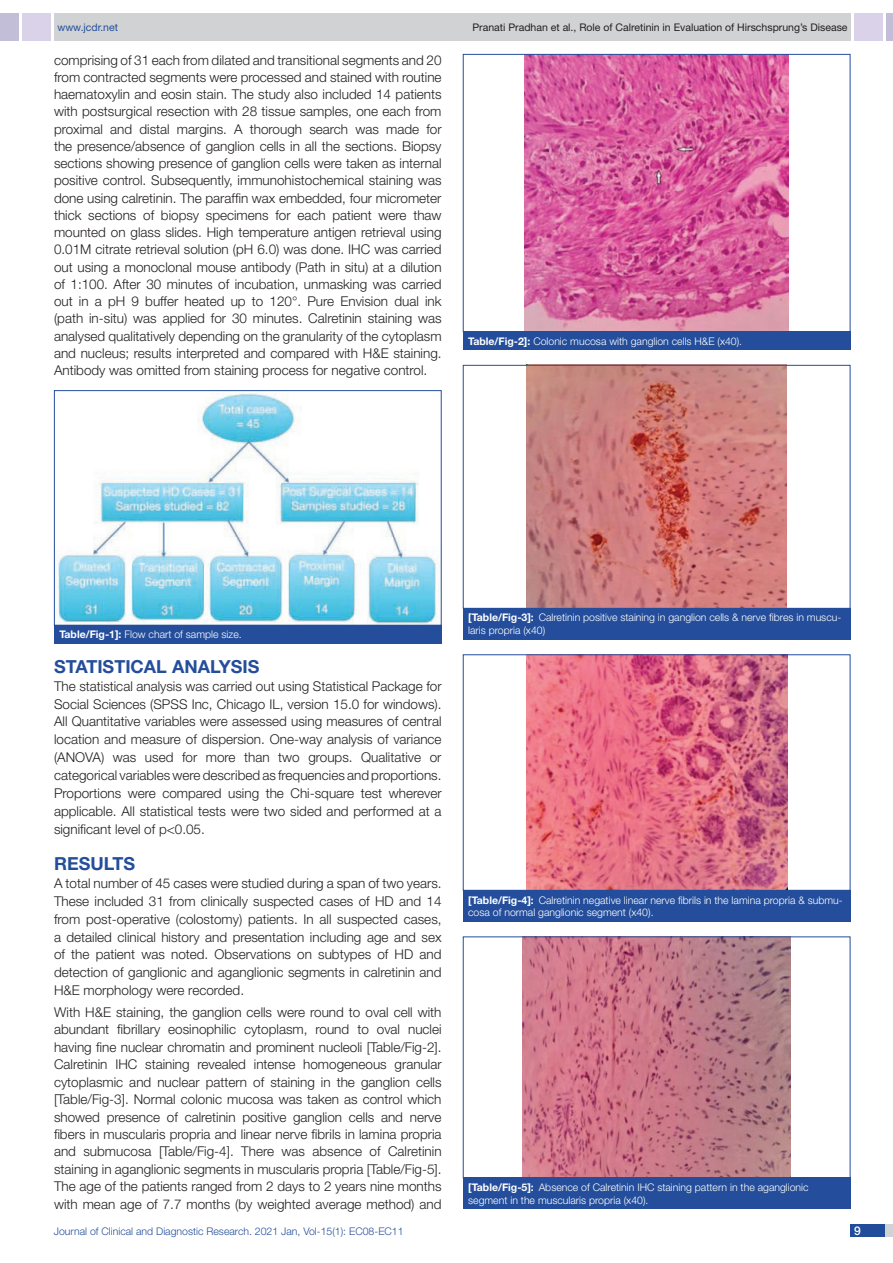
<style>
.page{position:relative;width:893px;height:1263px;background:#fff}
.page>*{position:absolute;margin:0;border:0;box-sizing:border-box;transform-origin:0 0}
.Heading{font:700 18px "Helvetica Neue";color:#244e9b}
.Body_text{font:300 13.5px/17.2px "Helvetica Neue";color:#231f20;text-align:justify}
.t1{font:500 12px "Helvetica Neue";color:#fff}
.TABLE_FIG{font:300 10.5px/12.6px "Helvetica Neue";color:#fff}
.t2{font:10.5px "Helvetica Neue";color:#231f20}
.t3{font:300 10.5px "Helvetica Neue";color:#244e9b}
.t4{font:10.5px "Helvetica Neue";color:#244e9b}
.s1{font-weight:700}
</style>
<div class="page">
<div style="left:54px;top:13px;width:796px;height:28px;background:#d1d2d4"></div>
<div style="left:0;top:13px;width:19px;height:28px;background:#c2bed7"></div>
<div style="left:22px;top:13px;width:29px;height:28px;background:#d9d2e8"></div>
<div style="left:886px;top:13px;width:7px;height:28px;background:#c2bed7"></div>
<div style="left:854px;top:13px;width:29px;height:28px;background:#d9d2e8"></div>
<div style="left:850px;top:1224px;width:43px;height:13px;background:#d1d2d4"></div>
<div style="left:850px;top:1224px;width:35px;height:13px;background:#214c99"></div>
<img style="left:56px;top:393px;width:383px;height:230px">
<div style="left:54px;top:390px;width:388px;height:235px;border:1px solid #244e9b"></div>
<div style="left:54px;top:625px;width:388px;height:19px;background:#244e9b"></div>
<img style="left:525px;top:56px;width:264px;height:274px">
<div style="left:463px;top:54px;width:387px;height:278px;border:1px solid #244e9b"></div>
<div style="left:463px;top:331px;width:387px;height:19px;background:#244e9b"></div>
<img style="left:526px;top:367px;width:261px;height:240px">
<div style="left:463px;top:365px;width:387px;height:244px;border:1px solid #244e9b"></div>
<div style="left:463px;top:608px;width:387px;height:31px;background:#244e9b"></div>
<img style="left:526px;top:656px;width:261px;height:233px">
<div style="left:463px;top:654px;width:387px;height:237px;border:1px solid #244e9b"></div>
<div style="left:463px;top:890px;width:387px;height:31px;background:#244e9b"></div>
<img style="left:523px;top:938px;width:268px;height:238px">
<div style="left:463px;top:936px;width:387px;height:242px;border:1px solid #244e9b"></div>
<div style="left:463px;top:1177px;width:387px;height:32px;background:#244e9b"></div>
<p class="t4" style="left:57px;top:21px;width:62px">www.jcdr.net</p>
<p class="t2" style="left:472px;top:21px;width:377px">Pranati Pradhan et al., Role of Calretinin in Evaluation of Hirschsprung’s Disease</p>
<p class="Body_text" style="left:54px;top:51px;width:389px">comprising of 31 each from dilated and transitional segments and 20 from contracted segments were processed and stained with routine haematoxylin and eosin stain. The study also included 14 patients with postsurgical resection with 28 tissue samples, one each from proximal and distal margins. A thorough search was made for the presence/absence of ganglion cells in all the sections. Biopsy sections showing presence of ganglion cells were taken as internal positive control. Subsequently, immunohistochemical staining was done using calretinin. The paraffin wax embedded, four micrometer thick sections of biopsy specimens for each patient were thaw mounted on glass slides. High temperature antigen retrieval using 0.01M citrate retrieval solution (pH 6.0) was done. IHC was carried out using a monoclonal mouse antibody (Path in situ) at a dilution of 1:100. After 30 minutes of incubation, unmasking was carried out in a pH 9 buffer heated up to 120°. Pure Envision dual ink (path in-situ) was applied for 30 minutes. Calretinin staining was analysed qualitatively depending on the granularity of the cytoplasm and nucleus; results interpreted and compared with H&amp;E staining.<br>Antibody was omitted from staining process for negative control.</p>
<p class="TABLE_FIG" style="left:468px;top:334px;width:276px"><span class="s1">Table/Fig-2]:</span> Colonic mucosa with ganglion cells H&amp;E (x40).</p>
<p class="TABLE_FIG" style="left:59px;top:628px;width:184px"><span class="s1">Table/Fig-1]:</span> Flow chart of sample size.</p>
<p class="Heading" style="left:54px;top:655px;width:23px">Statistical</p>
<p class="Heading" style="left:172px;top:655px;width:14px">anal</p>
<p class="Heading" style="left:219px;top:655px;width:23px">ysis</p>
<p class="Body_text" style="left:54px;top:676px;width:389px;line-height:18px">The statistical analysis was carried out using Statistical Package for Social Sciences (SPSS Inc, Chicago IL, version 15.0 for windows).<br>All Quantitative variables were assessed using measures of central location and measure of dispersion. One-way analysis of variance (ANOVA) was used for more than two groups. Qualitative or categorical variables were described as frequencies and proportions.<br>Proportions were compared using the Chi-square test wherever applicable. All statistical tests were two sided and performed at a significant level of p&lt;0.05.</p>
<p class="Heading" style="left:54px;top:852px;width:83px">RESULTS</p>
<p class="Body_text" style="left:54px;top:874px;width:389px;line-height:17.9px">A total number of 45 cases were studied during a span of two years.<br>These included 31 from clinically suspected cases of HD and 14 from post-operative (colostomy) patients. In all suspected cases, a detailed clinical history and presentation including age and sex of the patient was noted. Observations on subtypes of HD and detection of ganglionic and aganglionic segments in calretinin and H&amp;E morphology were recorded.</p>
<p class="Body_text" style="left:54px;top:1003px;width:389px">With H&amp;E staining, the ganglion cells were round to oval cell with abundant fibrillary eosinophilic cytoplasm, round to oval nuclei having fine nuclear chromatin and prominent nucleoli [Table/Fig-2].<br>Calretinin IHC staining revealed intense homogeneous granular cytoplasmic and nuclear pattern of staining in the ganglion cells [Table/Fig-3]. Normal colonic mucosa was taken as control which showed presence of calretinin positive ganglion cells and nerve fibers in muscularis propria and linear nerve fibrils in lamina propria and submucosa [Table/Fig-4]. There was absence of Calretinin staining in aganglionic segments in muscularis propria [Table/Fig-5].<br>The age of the patients ranged from 2 days to 2 years nine months with mean age of 7.7 months (by weighted average method) and</p>
<p class="TABLE_FIG" style="left:468px;top:611px;width:375px"><span class="s1">[Table/Fig-3]:</span> Calretinin positive staining in ganglion cells &amp; nerve fibres in muscu&shy;laris propria (x40)</p>
<p class="TABLE_FIG" style="left:468px;top:893px;width:376px"><span class="s1">[Table/Fig-4]:</span> Calretinin negative linear nerve fibrils in the lamina propria &amp; submu&shy;cosa of normal ganglionic segment (x40).</p>
<p class="TABLE_FIG" style="left:468px;top:1181px;width:342px"><span class="s1">[Table/Fig-5]:</span> Absence of Calretinin IHC staining pattern in the aganglionic segment in the muscularis propria (x40).</p>
<p class="t3" style="left:54px;top:1225px;width:351px">Journal of Clinical and Diagnostic Research. 2021 Jan, Vol-15(1): EC08-EC11</p>
<p class="t1" style="left:854px;top:1223px;width:8px">9</p>
</div>
